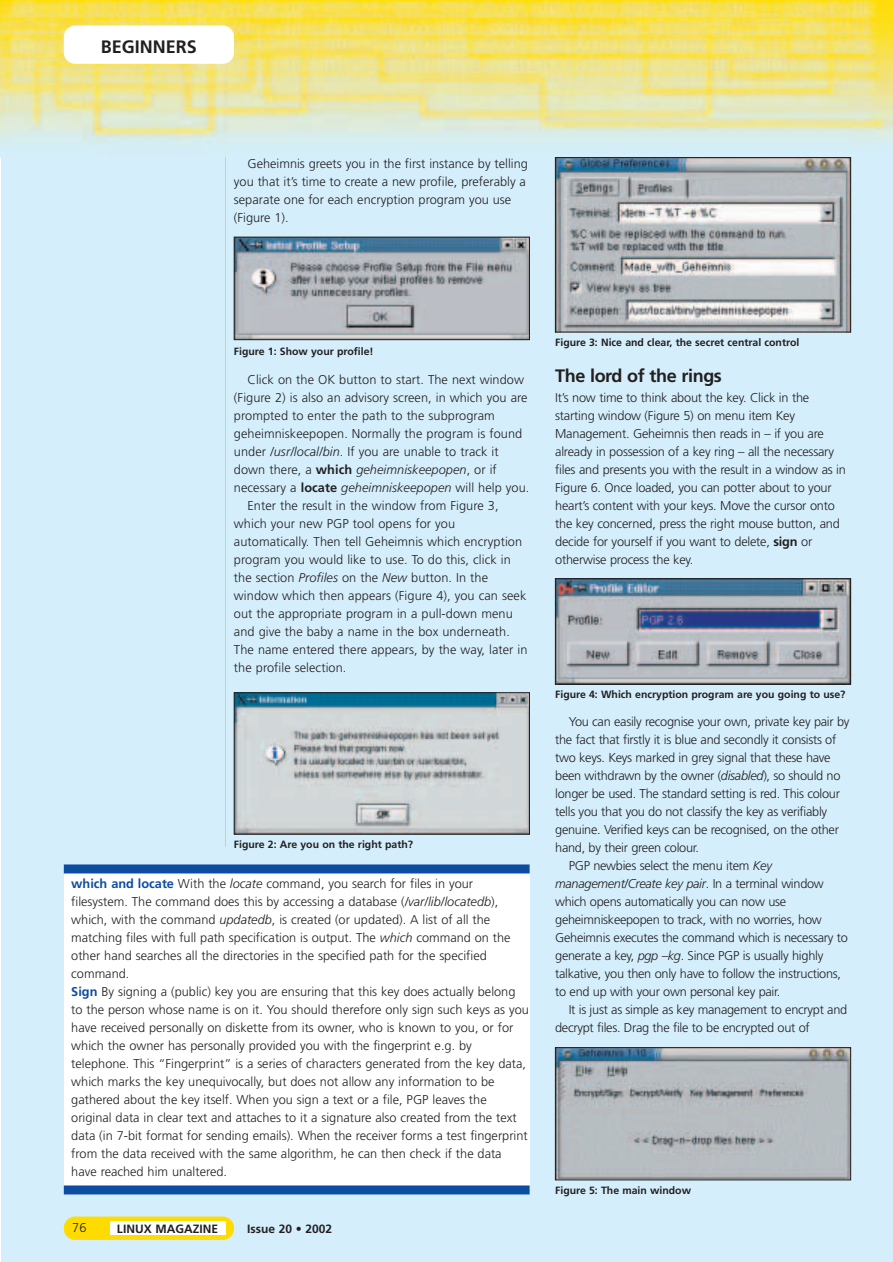
<style>
.page{position:relative;width:893px;height:1262px;background:#fff}
.page>*{position:absolute;margin:0;border:0;box-sizing:border-box;transform-origin:0 0}
.t1{font:700 18px "Frutiger";letter-spacing:-.02em;color:#231f20}
.t2{font:700 18px "Frutiger";color:#231f20}
.t3{font:300 12.75px/18px "Frutiger";color:#231f20}
.t4{font:300 12.75px "Frutiger";letter-spacing:-.02em;color:#231f20}
.t5{font:italic 300 12.75px "Frutiger";letter-spacing:-.02em;color:#231f20}
.t6{font:italic 300 12.75px "Frutiger";letter-spacing:.005em;color:#231f20}
.t7{font:700 12px "Frutiger";color:#231f20}
.t8{font:700 10.5px "Frutiger";color:#231f20}
.s1{font-style:italic}
.s2{font-style:normal}
.s3{font-weight:700;font-style:normal}
.s4{font-weight:700}
.s5{font-weight:700;color:#0d4da1}
</style>
<div class="page">
<div style="left:1px;top:147px;width:891px;height:1115px;background:#d4effb"></div>
<img style="left:1px;top:0;width:891px;height:147px">
<div style="left:64px;top:26px;width:170px;height:38px;background:#fff;border-radius:11px"></div>
<hr style="left:225px;top:157px;width:1px;height:690px;background:#ffdc01">
<div style="left:64px;top:1216px;width:170px;height:23px;background:#ffdc01;border-radius:11px"></div>
<div style="left:110px;top:1221px;width:115px;height:13px;background:#fff"></div>
<img style="left:236px;top:239px;width:291px;height:99px">
<div style="left:234px;top:237px;width:295px;height:103px;border:1px solid #231f20"></div>
<div style="left:64px;top:865px;width:465px;height:328px;background:#fff"></div>
<div style="left:64px;top:864px;width:465px;height:9px;background:#0d4da1"></div>
<div style="left:64px;top:1185px;width:465px;height:9px;background:#0d4da1"></div>
<img style="left:236px;top:694px;width:291px;height:138px">
<div style="left:234px;top:692px;width:295px;height:142px;border:1px solid #231f20"></div>
<img style="left:557px;top:159px;width:291px;height:171px">
<div style="left:555px;top:157px;width:295px;height:175px;border:1px solid #231f20"></div>
<img style="left:557px;top:580px;width:291px;height:102px">
<div style="left:555px;top:578px;width:295px;height:106px;border:1px solid #231f20"></div>
<img style="left:557px;top:1049px;width:291px;height:129px">
<div style="left:555px;top:1047px;width:295px;height:133px;border:1px solid #231f20"></div>
<h1 class="t2" style="left:101px;top:39px;width:97px">BEGINNERS</h1>
<p class="t3" style="left:234px;top:155px;width:295px;text-indent:13px">Geheimnis greets you in the first instance by telling you that it’s time to create a new profile, preferably a separate one for each encryption program you use (Figure 1).</p>
<p class="t8" style="left:234px;top:346px;width:141px">Figure 1: Show your profile!</p>
<p class="t3" style="left:247px;top:371px;width:278px">Click on the OK button to start. The next window</p>
<p class="t3" style="left:234px;top:389px;width:295px">(Figure 2) is also an advisory screen, in which you are</p>
<p class="t3" style="left:234px;top:407px;width:262px">prompted to enter the path to the subprogram</p>
<p class="t3" style="left:234px;top:425px;width:290px">geheimniskeepopen. Normally the program is found</p>
<p class="t3" style="left:234px;top:443px;width:266px">under <span class="s1">/usr/local/bin</span>. If you are unable to track it</p>
<p class="t6" style="left:234px;top:464px;width:264px"><span class="s2">down there, a</span> <span class="s3">which</span> geheimniskeepopen<span class="s2">, or if</span></p>
<p class="t3" style="left:234px;top:479px;width:297px">necessary a <span class="s4">locate</span> <span class="s1">geheimniskeepopen</span> will help you.</p>
<p class="t3" style="left:247px;top:497px;width:253px">Enter the result in the window from Figure 3,</p>
<p class="t3" style="left:234px;top:515px;width:223px">which your new PGP tool opens for you</p>
<p class="t3" style="left:234px;top:533px;width:290px">automatically. Then tell Geheimnis which encryption</p>
<p class="t3" style="left:234px;top:551px;width:278px">program you would like to use. To do this, click in</p>
<p class="t3" style="left:234px;top:569px;width:255px">the section <span class="s1">Profiles</span> on the <span class="s1">New</span> button. In the</p>
<p class="t3" style="left:234px;top:587px;width:294px">window which then appears (Figure 4), you can seek</p>
<p class="t3" style="left:234px;top:605px;width:280px">out the appropriate program in a pull-down menu</p>
<p class="t3" style="left:234px;top:623px;width:277px">and give the baby a name in the box underneath.</p>
<p class="t3" style="left:234px;top:641px;width:295px">The name entered there appears, by the way, later in</p>
<p class="t3" style="left:234px;top:659px;width:114px">the profile selection.</p>
<p class="t8" style="left:234px;top:840px;width:181px">Figure 2: Are you on the right path?</p>
<p class="t3" style="left:71px;top:875px;width:459px"><span class="s5">which and locate</span> With the <span class="s1">locate</span> command, you search for files in your filesystem. The command does this by accessing a database (<span class="s1">/var/lib/locatedb</span>), which, with the command <span class="s1">updatedb</span>, is created (or updated). A list of all the matching files with full path specification is output. The <span class="s1">which</span> command on the other hand searches all the directories in the specified path for the specified command.<br><span class="s5">Sign</span> By signing a (public) key you are ensuring that this key does actually belong to the person whose name is on it. You should therefore only sign such keys as you have received personally on diskette from its owner, who is known to you, or for which the owner has personally provided you with the fingerprint e.g. by telephone. This “Fingerprint” is a series of characters generated from the key data, which marks the key unequivocally, but does not allow any information to be gathered about the key itself. When you sign a text or a file, PGP leaves the original data in clear text and attaches to it a signature also created from the text data (in 7-bit format for sending emails). When the receiver forms a test fingerprint from the data received with the same algorithm, he can then check if the data have reached him unaltered.</p>
<p class="t3" style="left:72px;top:1219px;width:16px">76</p>
<p class="t7" style="left:117px;top:1223px;width:102px">LINUX MAGAZINE</p>
<p class="t7" style="left:247px;top:1223px;width:87px">Issue 20 • 2002</p>
<p class="t8" style="left:555px;top:338px;width:246px">Figure 3: Nice and clear, the secret central control</p>
<h1 class="t1" style="left:555px;top:369px;width:168px">The lord of the rings</h1>
<p class="t3" style="left:555px;top:389px;width:292px">It’s now time to think about the key. Click in the starting window (Figure 5) on menu item Key Management. Geheimnis then reads in – if you are already in possession of a key ring – all the necessary files and presents you with the result in a window as in Figure 6. Once loaded, you can potter about to your heart’s content with your keys. Move the cursor onto the key concerned, press the right mouse button, and decide for yourself if you want to delete, <span class="s4">sign</span> or otherwise process the key.</p>
<p class="t8" style="left:555px;top:690px;width:292px">Figure 4: Which encryption program are you going to use?</p>
<p class="t4" style="left:568px;top:716px;width:282px">You can easily recognise your own, private key pair by</p>
<p class="t4" style="left:555px;top:734px;width:283px">the fact that firstly it is blue and secondly it consists of</p>
<p class="t4" style="left:555px;top:752px;width:277px">two keys. Keys marked in grey signal that these have</p>
<p class="t4" style="left:555px;top:770px;width:287px">been withdrawn by the owner (<span class="s1">disabled</span>), so should no</p>
<p class="t4" style="left:555px;top:788px;width:286px">longer be used. The standard setting is red. This colour</p>
<p class="t4" style="left:555px;top:806px;width:273px">tells you that you do not classify the key as verifiably</p>
<p class="t4" style="left:555px;top:824px;width:285px">genuine. Verified keys can be recognised, on the other</p>
<p class="t4" style="left:555px;top:842px;width:145px">hand, by their green colour.</p>
<p class="t4" style="left:568px;top:860px;width:205px">PGP newbies select the menu item <span class="s1">Key</span></p>
<p class="t5" style="left:555px;top:878px;width:270px">management/Create key pair<span class="s2">. In a terminal window</span></p>
<p class="t4" style="left:555px;top:896px;width:232px">which opens automatically you can now use</p>
<p class="t4" style="left:555px;top:914px;width:268px">geheimniskeepopen to track, with no worries, how</p>
<p class="t4" style="left:555px;top:932px;width:294px">Geheimnis executes the command which is necessary to</p>
<p class="t4" style="left:555px;top:950px;width:270px">generate a key, <span class="s1">pgp –kg</span>. Since PGP is usually highly</p>
<p class="t4" style="left:555px;top:968px;width:287px">talkative, you then only have to follow the instructions,</p>
<p class="t4" style="left:555px;top:986px;width:227px">to end up with your own personal key pair.</p>
<p class="t4" style="left:568px;top:1004px;width:280px">It is just as simple as key management to encrypt and</p>
<p class="t4" style="left:555px;top:1022px;width:256px">decrypt files. Drag the file to be encrypted out of</p>
<p class="t8" style="left:555px;top:1186px;width:137px">Figure 5: The main window</p>
</div>
